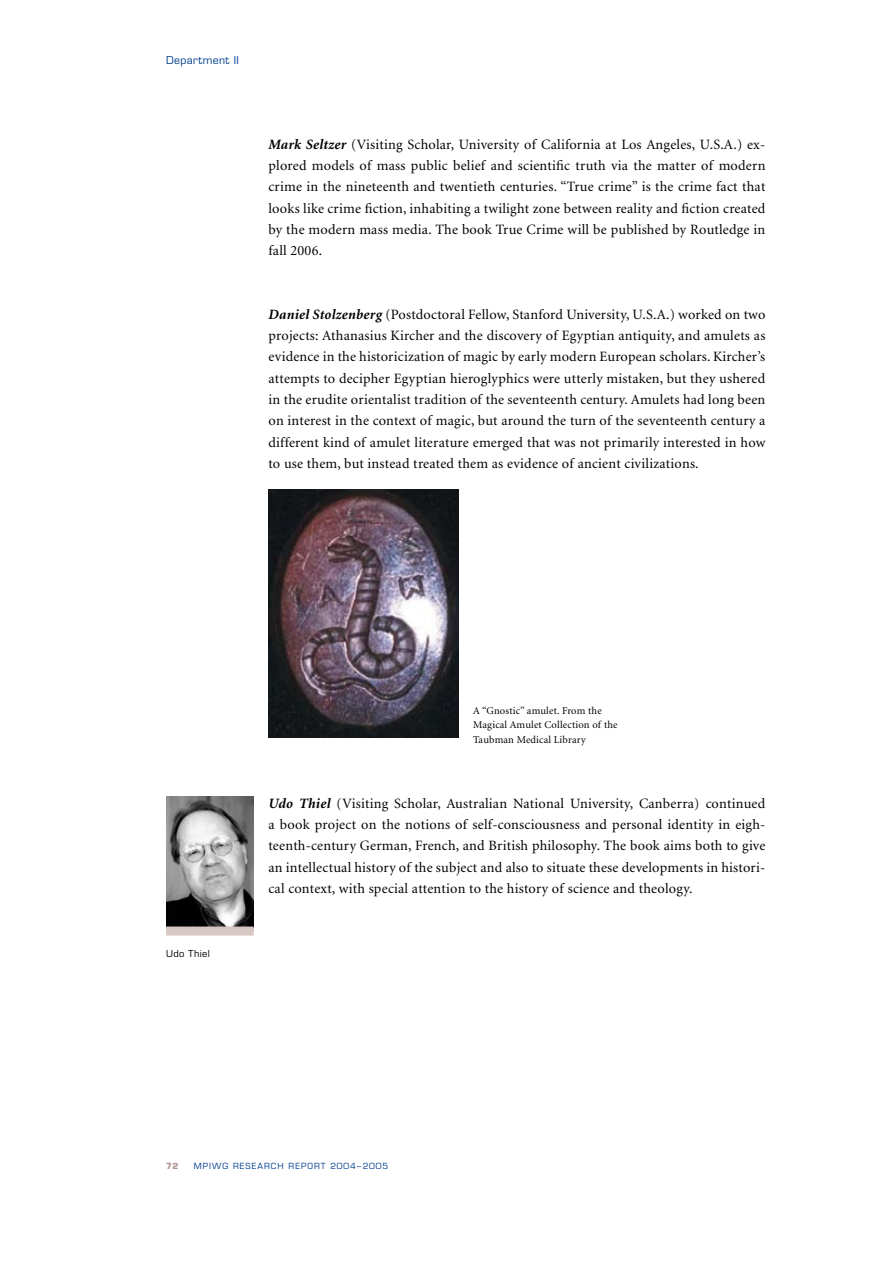
<style>
.page{position:relative;width:893px;height:1263px;background:#fff}
.page>*{position:absolute;margin:0;border:0;box-sizing:border-box;transform-origin:0 0}
.t1{font:14.25px/21.3px "Minion";letter-spacing:.015em;color:#000;text-align:justify}
.t2{font:10.5px/14.1px "Minion";letter-spacing:.015em;color:#000}
.t3{font:10.5px "Eurostile";letter-spacing:.035em;color:#003d8f}
.t4{font:9.3px "Eurostile";letter-spacing:.035em;color:#000}
.t5{font:8.25px "Eurostile";letter-spacing:.125em;color:#003d8f}
.t6{font:700 8.25px "Eurostile";color:#af948e}
.s1{font-weight:700;font-style:italic}
</style>
<div class="page">
<img style="left:166px;top:797px;width:88px;height:129px">
<div style="left:166px;top:926px;width:88px;height:9px;background:#d6c7c3"></div>
<img style="left:268px;top:489px;width:190px;height:249px">
<p class="t3" style="left:166px;top:54px;width:74px">DEPARTMENT II</p>
<p class="t1" style="left:268px;top:134px;width:498px"><span class="s1">Mark Seltzer</span> (Visiting Scholar, University of California at Los Angeles, U.S.A.) ex&shy;plored models of mass public belief and scientific truth via the matter of modern crime in the nineteenth and twentieth centuries. “True crime” is the crime fact that looks like crime fiction, inhabiting a twilight zone between reality and fiction created by the modern mass media. The book True Crime will be published by Routledge in fall 2006.</p>
<p class="t1" style="left:268px;top:304px;width:498px"><span class="s1">Daniel Stolzenberg</span> (Postdoctoral Fellow, Stanford University, U.S.A.) worked on two projects: Athanasius Kircher and the discovery of Egyptian antiquity, and amulets as evidence in the historicization of magic by early modern European scholars. Kircher’s attempts to decipher Egyptian hieroglyphics were utterly mistaken, but they ushered in the erudite orientalist tradition of the seventeenth century. Amulets had long been on interest in the context of magic, but around the turn of the seventeenth century a different kind of amulet literature emerged that was not primarily interested in how to use them, but instead treated them as evidence of ancient civilizations.</p>
<p class="t4" style="left:166px;top:948px;width:45px">UDO THIEL</p>
<p class="t2" style="left:473px;top:704px;width:146px">A “Gnostic” amulet. From the<br>Magical Amulet Collection of the<br>Taubman Medical Library</p>
<p class="t1" style="left:268px;top:793px;width:498px"><span class="s1">Udo Thiel</span> (Visiting Scholar, Australian National University, Canberra) continued a book project on the notions of self-consciousness and personal identity in eigh&shy;teenth-century German, French, and British philosophy. The book aims both to give an intellectual history of the subject and also to situate these developments in histori&shy;cal context, with special attention to the history of science and theology.</p>
<p class="t6" style="left:166px;top:1161px;width:14px">72</p>
<p class="t5" style="left:194px;top:1161px;width:196px">MPIWG RESEARCH REPORT 2004–2005</p>
</div>
